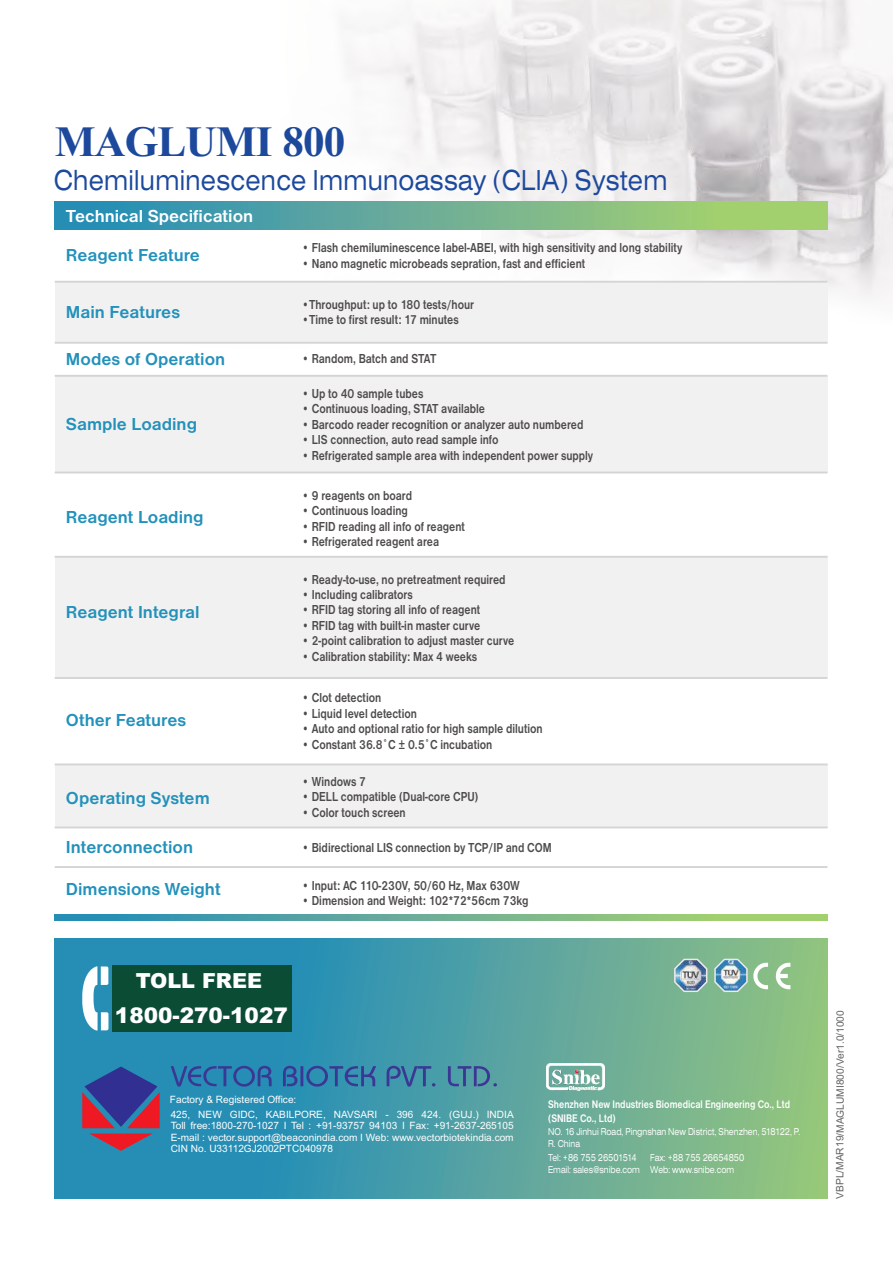
<style>
.page{position:relative;width:893px;height:1263px;background:#fff}
.page>*{position:absolute;margin:0;border:0;box-sizing:border-box;transform-origin:0 0}
.t1{font:43.2px "Times New Rom B";letter-spacing:-.02em;color:#1d499d}
.t2{font:29.85px "Nimbus Sans DOT Regu Exte";letter-spacing:.01em;color:#1d499d;scale:.82 1}
.t3{font:900 21.6px "Arial";color:#fff}
.t4{font:900 20.85px "Arial";color:#fff}
.t5{font:700 18px "Nimbus Sans DOT";color:#2291bb}
.t6{font:700 18px "Nimbus Sans DOT";color:#fff}
.t7{font:700 13.5px "Nimbus Sans DOT";color:#4e4b4c;scale:.82 1}
.t8{font:700 11.4px/13px "Nimbus Sans DOT";color:#fff;scale:.82 1}
.t9{font:10.2px/11.7px "Nimbus Sans DOT Regu Exte";color:#fff;scale:.77 1}
.t10{font:10.2px "Arial";color:#656365}
.t11{font:10.05px/11.2px "Arial";color:#fff;text-align:justify}
</style>
<div class="page">
<img style="left:54px;top:0;width:839px;height:451px">
<div style="left:55px;top:201px;width:772px;height:28px;background:linear-gradient(to right,#248abd,#b3d669)"></div>
<div style="left:55px;top:282px;width:772px;height:61px;background:#f2f1f1"></div>
<hr style="left:55px;top:281px;width:772px;height:2px;background:#d5d4d5">
<hr style="left:55px;top:342px;width:772px;height:2px;background:#d5d4d5">
<div style="left:55px;top:376px;width:772px;height:96px;background:#f2f1f1"></div>
<hr style="left:55px;top:375px;width:772px;height:2px;background:#d5d4d5">
<hr style="left:55px;top:472px;width:772px;height:1px;background:#d5d4d5">
<div style="left:55px;top:557px;width:772px;height:121px;background:#f2f1f1"></div>
<hr style="left:55px;top:556px;width:772px;height:2px;background:#d5d4d5">
<hr style="left:55px;top:677px;width:772px;height:2px;background:#d5d4d5">
<div style="left:55px;top:764px;width:772px;height:63px;background:#f2f1f1"></div>
<hr style="left:55px;top:763px;width:772px;height:2px;background:#d5d4d5">
<hr style="left:55px;top:826px;width:772px;height:2px;background:#d5d4d5">
<hr style="left:55px;top:866px;width:772px;height:2px;background:#d5d4d5">
<svg style="left:55px;top:914px;width:772px;height:6px;background:#6bb092"></svg>
<svg style="left:55px;top:939px;width:772px;height:260px;background:#54a3a0"></svg>
<img style="left:673px;top:957px;width:95px;height:36px">
<svg style="left:775px;top:963px;width:16px;height:26px"></svg>
<svg style="left:82px;top:1066px;width:78px;height:85px;background:#5e5083"></svg>
<svg style="left:171px;top:1066px;width:326px;height:20px;background:#3778a6"></svg>
<img style="left:547px;top:1063px;width:58px;height:27px">
<div style="left:112px;top:965px;width:179px;height:67px;background:#0b4c34"></div>
<svg style="left:82px;top:966px;width:26px;height:64px"></svg>
<h1 class="t1" style="left:55px;top:127px;width:292px">MAGLUMI 800</h1>
<h2 class="t2" style="left:54px;top:170px;width:750px">Chemiluminescence Immunoassay (CLIA) System</h2>
<h3 class="t6" style="left:66px;top:209px;width:189px">Technical Specification</h3>
<h3 class="t5" style="left:66px;top:249px;width:136px">Reagent Feature</h3>
<p class="t7" style="left:302px;top:243px;width:466px">• Flash chemiluminescence label-ABEI, with high sensitivity and long stability</p>
<p class="t7" style="left:302px;top:259px;width:347px">• Nano magnetic microbeads sepration, fast and efficient</p>
<h3 class="t5" style="left:66px;top:306px;width:116px">Main Features</h3>
<p class="t7" style="left:302px;top:300px;width:212px">•Throughput: up to 180 tests/hour</p>
<p class="t7" style="left:302px;top:315px;width:193px">•Time to first result: 17 minutes</p>
<h3 class="t5" style="left:66px;top:353px;width:161px">Modes of Operation</h3>
<p class="t7" style="left:302px;top:354px;width:166px">• Random, Batch and STAT</p>
<h3 class="t5" style="left:66px;top:418px;width:133px">Sample Loading</h3>
<h3 class="t5" style="left:66px;top:511px;width:139px">Reagent Loading</h3>
<h3 class="t5" style="left:66px;top:606px;width:135px">Reagent Integral</h3>
<h3 class="t5" style="left:66px;top:714px;width:122px">Other Features</h3>
<h3 class="t5" style="left:66px;top:792px;width:145px">Operating System</h3>
<p class="t7" style="left:302px;top:389px;width:150px">• Up to 40 sample tubes</p>
<p class="t7" style="left:302px;top:404px;width:225px">• Continuous loading, STAT available</p>
<p class="t7" style="left:302px;top:420px;width:345px">• Barcodo reader recognition or analyzer auto numbered</p>
<p class="t7" style="left:302px;top:435px;width:242px">• LIS connection, auto read sample info</p>
<p class="t7" style="left:302px;top:451px;width:357px">• Refrigerated sample area with independent power supply</p>
<p class="t7" style="left:302px;top:491px;width:136px">• 9 reagents on board</p>
<p class="t7" style="left:302px;top:506px;width:131px">• Continuous loading</p>
<p class="t7" style="left:302px;top:522px;width:201px">• RFID reading all info of reagent</p>
<p class="t7" style="left:302px;top:537px;width:169px">• Refrigerated reagent area</p>
<p class="t7" style="left:302px;top:574px;width:250px">• Ready-to-use, no pretreatment required</p>
<p class="t7" style="left:302px;top:590px;width:137px">• Including calibrators</p>
<p class="t7" style="left:302px;top:605px;width:219px">• RFID tag storing all info of reagent</p>
<p class="t7" style="left:302px;top:621px;width:219px">• RFID tag with built-in master curve</p>
<p class="t7" style="left:302px;top:636px;width:261px">• 2-point calibration to adjust master curve</p>
<p class="t7" style="left:302px;top:652px;width:216px">• Calibration stability: Max 4 weeks</p>
<p class="t7" style="left:302px;top:693px;width:99px">• Clot detection</p>
<p class="t7" style="left:302px;top:709px;width:142px">• Liquid level detection</p>
<p class="t7" style="left:302px;top:724px;width:296px">• Auto and optional ratio for high sample dilution</p>
<p class="t7" style="left:302px;top:739px;width:234px">• Constant 36.8°C ± 0.5°C incubation</p>
<p class="t7" style="left:302px;top:777px;width:80px">• Windows 7</p>
<p class="t7" style="left:302px;top:792px;width:217px">• DELL compatible (Dual-core CPU)</p>
<p class="t7" style="left:302px;top:808px;width:129px">• Color touch screen</p>
<h3 class="t5" style="left:66px;top:841px;width:129px">Interconnection</h3>
<p class="t7" style="left:302px;top:843px;width:306px">• Bidirectional LIS connection by TCP/IP and COM</p>
<h3 class="t5" style="left:66px;top:883px;width:156px">Dimensions Weight</h3>
<p class="t7" style="left:302px;top:881px;width:267px">• Input: AC 110-230V, 50/60 Hz, Max 630W</p>
<p class="t7" style="left:302px;top:896px;width:278px">• Dimension and Weight: 102*72*56cm 73kg</p>
<h3 class="t4" style="left:136px;top:973px;width:128px">TOLL FREE</h3>
<h3 class="t3" style="left:115px;top:1007px;width:174px">1800-270-1027</h3>
<p class="t11" style="left:170px;top:1095px;width:128px">Factory &amp; Registered Office:</p>
<p class="t11" style="left:171px;top:1121px;width:344px">Toll free:1800-270-1027 I Tel : +91-93757 94103 I Fax: +91-2637-265105<br>E-mail : vector.support@beaconindia.com I Web: www.vectorbiotekindia.com CIN No. U33112GJ2002PTC040978</p>
<p class="t11" style="left:171px;top:1110px;width:345px">425, NEW GIDC, KABILPORE, NAVSARI - 396 424. (GUJ.) INDIA</p>
<p class="t8" style="left:548px;top:1099px;width:297px">Shenzhen New Industries Biomedical Engineering Co., Ltd (SNIBE Co., Ltd)</p>
<p class="t9" style="left:548px;top:1127px;width:329px">NO. 16 Jinhui Road, Pingnshan New District, Shenzhen, 518122, P.<br>R. China</p>
<p class="t9" style="left:548px;top:1152px;width:121px">Tel: +86 755 26501514<br>Email: sales@snibe.com</p>
<p class="t9" style="left:650px;top:1152px;width:124px">Fax: +88 755 26654850<br>Web: www.snibe.com</p>
<p class="t10" style="left:836px;top:1199px;width:190px;rotate:-90deg">VBPL/MAR19/MAGLUMI800/Ver1.0/1000</p>
</div>
